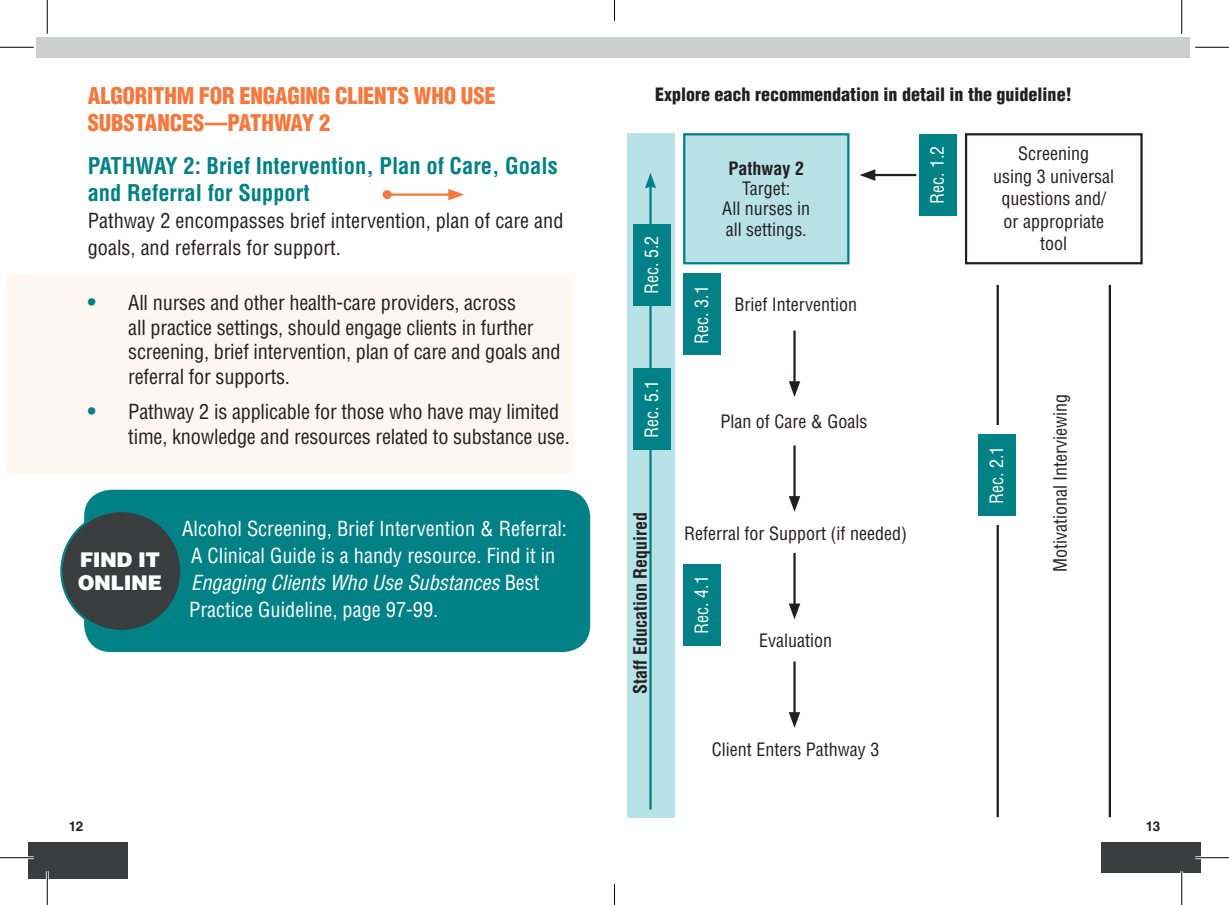
<style>
.page{position:relative;width:1229px;height:905px;background:#fff}
.page>*{position:absolute;margin:0;border:0;box-sizing:border-box;transform-origin:0 0}
.t1{font:700 condensed 22.5px/27px "Helvetica LT Std";color:#008185}
.t2{font:900 condensed 22.5px/27px "Helvetica LT Std";letter-spacing:-.01em;color:#f4793e}
.t3{font:condensed 20.25px/24.8px "Helvetica LT Std";letter-spacing:-.01em;color:#231f20}
.t4{font:condensed 20.25px/27px "Helvetica LT Std";color:#fff}
.t5{font:900 20.25px/22.5px "Helvetica LT Std";letter-spacing:-.025em;color:#fff}
.t6{font:condensed 18px/22.5px "Helvetica LT Std";color:#231f20;text-align:center}
.t7{font:900 condensed 18px "Helvetica LT Std";color:#231f20}
.t8{font:condensed 18px "Helvetica LT Std";color:#fff}
.t9{font:700 condensed 18px "Helvetica LT Std";color:#231f20}
.t10{font:700 13.5px "Helvetica LT Std";color:#231f20}
.s1{font-weight:700;font-stretch:normal;font-size:22.5px;color:#008185}
.s2{font-style:italic}
</style>
<div class="page">
<div style="left:1100px;top:842px;width:100px;height:30px;background:#3a3d3d"></div>
<div style="left:28px;top:842px;width:100px;height:36px;background:#3a3d3d"></div>
<div style="left:36px;top:37px;width:1153px;height:20px;background:#cdcfce"></div>
<div style="left:84px;top:490px;width:506px;height:162px;background:#008185;border-radius:27px"></div>
<div style="left:61px;top:511px;width:120px;height:120px;background:#3a3d3d;border-radius:50%"></div>
<div style="left:60px;top:510px;width:122px;height:122px;border:2px solid #008185;border-radius:50%"></div>
<div style="left:7px;top:274px;width:567px;height:198px;background:#fef7f1"></div>
<hr style="left:387px;top:193px;width:65px;height:3px;background:#f4793e">
<div style="left:382px;top:190px;width:10px;height:9px;background:#f4793e;border-radius:50%"></div>
<svg style="left:448px;top:189px;width:16px;height:11px"></svg>
<div style="left:627px;top:133px;width:48px;height:684px;background:#b9e2e7"></div>
<div style="left:918px;top:134px;width:38px;height:82px;background:#008185"></div>
<div style="left:683px;top:274px;width:37px;height:81px;background:#008185"></div>
<div style="left:683px;top:564px;width:37px;height:81px;background:#008185"></div>
<div style="left:965px;top:133px;width:177px;height:131px;border:2px solid #231f20"></div>
<div style="left:684px;top:134px;width:164px;height:129px;background:#b9e2e7"></div>
<div style="left:683px;top:133px;width:166px;height:131px;border:2px solid #008185"></div>
<hr style="left:996px;top:285px;width:2px;height:532px;background:#231f20">
<hr style="left:1108px;top:285px;width:3px;height:532px;background:#231f20">
<hr style="left:793px;top:330px;width:2px;height:55px;background:#231f20">
<svg style="left:788px;top:381px;width:12px;height:16px"></svg>
<hr style="left:793px;top:445px;width:2px;height:54px;background:#231f20">
<svg style="left:788px;top:496px;width:12px;height:16px"></svg>
<hr style="left:793px;top:553px;width:2px;height:54px;background:#231f20">
<svg style="left:788px;top:603px;width:12px;height:16px"></svg>
<hr style="left:793px;top:661px;width:2px;height:54px;background:#231f20">
<svg style="left:788px;top:712px;width:12px;height:16px"></svg>
<hr style="left:872px;top:174px;width:44px;height:2px;background:#231f20">
<svg style="left:860px;top:169px;width:15px;height:12px"></svg>
<div style="left:973px;top:425px;width:48px;height:100px;background:#fff"></div>
<div style="left:978px;top:434px;width:37px;height:82px;background:#008185"></div>
<hr style="left:649px;top:185px;width:2px;height:624px;background:#008185">
<svg style="left:645px;top:173px;width:11px;height:15px"></svg>
<div style="left:633px;top:224px;width:37px;height:82px;background:#008185"></div>
<div style="left:633px;top:368px;width:37px;height:82px;background:#008185"></div>
<hr style="left:0;top:856px;width:34px;height:3px;background:#fff">
<hr style="left:1195px;top:856px;width:33px;height:3px;background:#fff">
<hr style="left:46px;top:871px;width:3px;height:33px;background:#fff">
<hr style="left:1180px;top:871px;width:3px;height:33px;background:#fff">
<hr style="left:0;top:47px;width:34px;height:1px;background:#000">
<hr style="left:1195px;top:47px;width:33px;height:1px;background:#000">
<hr style="left:0;top:857px;width:34px;height:1px;background:#000">
<hr style="left:1195px;top:857px;width:33px;height:1px;background:#000">
<hr style="left:47px;top:0;width:1px;height:34px;background:#000">
<hr style="left:47px;top:871px;width:1px;height:33px;background:#000">
<hr style="left:1181px;top:0;width:1px;height:34px;background:#000">
<hr style="left:1181px;top:871px;width:1px;height:33px;background:#000">
<svg style="left:614px;top:0;width:1px;height:20px"></svg>
<svg style="left:614px;top:884px;width:1px;height:20px"></svg>
<p class="t2" style="left:88px;top:82px;width:187px">Algorithm for Engagi</p>
<p class="t2" style="left:88px;top:82px;width:409px;text-indent:218px">ng Clients Who Use<br>Substances—Pathway 2</p>
<p class="t1" style="left:88px;top:152px;width:471px">PATHWAY 2: Brief Intervention, Plan of Care, Goals and Referral for Support</p>
<p class="t3" style="left:88px;top:207px;width:477px;line-height:27px">Pathway 2 encompasses brief intervention, plan of care and goals, and referrals for support.</p>
<p class="t3" style="left:128px;top:290px;width:434px;text-indent:-40px"><span class="s1">•</span> All nurses and other health-care providers, across<br>all practice settings, should engage clients in further screening, brief intervention, plan of care and goals and referral for supports.</p>
<p class="t3" style="left:128px;top:399px;width:443px;text-indent:-40px"><span class="s1">•</span> Pathway 2 is applicable for those who have may limited time, knowledge and resources related to substance use.</p>
<p class="t5" style="left:78px;top:548px;width:86px">FIND IT<br>ONLINE</p>
<p class="t4" style="left:189px;top:515px;width:379px;text-indent:-7px">Alcohol Screening, Brief Intervention &amp; Referral:<br>A Clinical Guide is a handy resource. Find it in <span class="s2">Engaging Clients Who Use Substances</span> Best Practice Guideline, page 97-99.</p>
<p class="t7" style="left:655px;top:83px;width:418px">Explore each recommendation in detail in the guideline!</p>
<p class="t8" style="left:640px;top:294px;width:60px;rotate:-90deg">Rec. 5.2</p>
<p class="t8" style="left:640px;top:438px;width:60px;rotate:-90deg">Rec. 5.1</p>
<p class="t9" style="left:728px;top:157px;width:77px">Pathway 2</p>
<p class="t6" style="left:722px;top:178px;width:89px;line-height:20.2px">Target:<br>All nurses in all settings.</p>
<p class="t8" style="left:690px;top:343px;width:60px;rotate:-90deg">Rec. 3.1</p>
<p class="t6" style="left:734px;top:293px;width:124px">Brief Intervention</p>
<p class="t6" style="left:720px;top:410px;width:148px">Plan of Care &amp; Goals</p>
<p class="t8" style="left:926px;top:204px;width:60px;rotate:-90deg">Rec. 1.2</p>
<p class="t9" style="left:629px;top:693px;width:184px;rotate:-90deg">Staff Education Required</p>
<p class="t6" style="left:684px;top:521px;width:224px">Referral for Support (if needed)</p>
<p class="t8" style="left:690px;top:633px;width:60px;rotate:-90deg">Rec. 4.1</p>
<p class="t6" style="left:759px;top:629px;width:74px">Evaluation</p>
<p class="t6" style="left:712px;top:737px;width:169px">Client Enters Pathway 3</p>
<p class="t6" style="left:993px;top:142px;width:122px">Screening<br>using 3 universal questions and/ or appropriate tool</p>
<p class="t8" style="left:985px;top:504px;width:60px;rotate:-90deg">Rec. 2.1</p>
<p class="t6" style="left:1048px;top:572px;width:180px;rotate:-90deg">Motivational Interviewing</p>
<p class="t10" style="left:69px;top:818px;width:16px">12</p>
<p class="t10" style="left:1145px;top:818px;width:16px">13</p>
</div>
